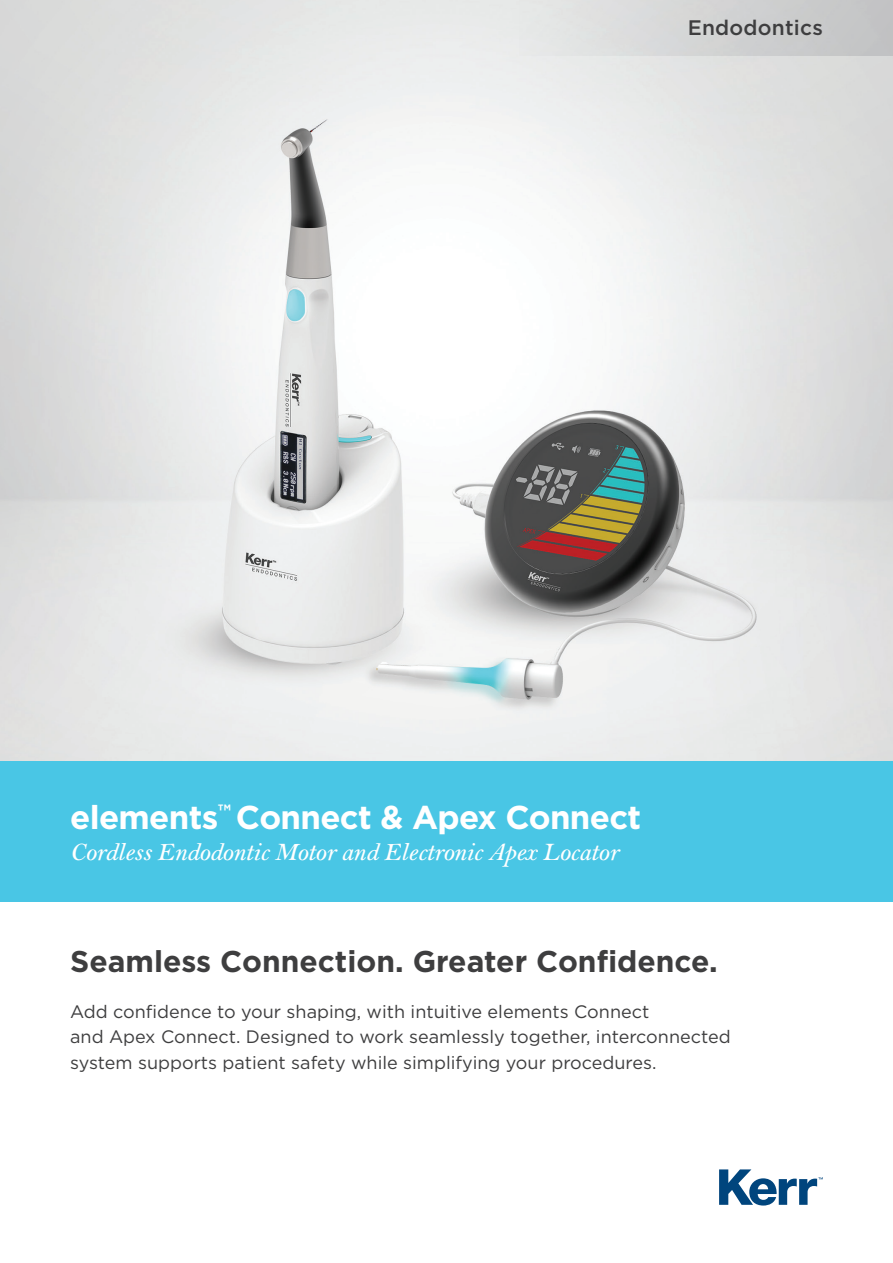
<style>
.page{position:relative;width:893px;height:1263px;background:#fff}
.page>*{position:absolute;margin:0;border:0;box-sizing:border-box;transform-origin:0 0}
.t1{font:700 33px "Gotham";letter-spacing:-.02em;color:#fff}
.t2{font:700 30px "Gotham";color:#3e3e3f}
.t3{font:italic 600 25.5px "Bell MT Std";letter-spacing:-.015em;color:#fff}
.t4{font:500 21px "Gotham";letter-spacing:.01em;color:#3e3e3f}
.t5{font:18px/25.5px "Gotham";color:#3e3e3f}
</style>
<div class="page">
<img style="left:0;top:0;width:893px;height:761px">
<div style="left:519px;top:0;width:374px;height:55px;background:linear-gradient(to right,#e7e8e8,#c1c1c2)"></div>
<div style="left:0;top:761px;width:893px;height:140px;background:#49c6e5"></div>
<svg style="left:719px;top:1169px;width:104px;height:36px"></svg>
<p class="t4" style="left:688px;top:14px;width:137px">Endodontics</p>
<p class="t1" style="left:70px;top:795px;width:573px">elements<sup>™</sup> Connect &amp; Apex Connect</p>
<p class="t3" style="left:70px;top:837px;width:550px">Cordless Endodontic Motor and Electronic Apex Locator</p>
<p class="t2" style="left:70px;top:941px;width:649px">Seamless Connection. Greater Confidence.</p>
<p class="t5" style="left:70px;top:998px;width:662px">Add confidence to your shaping, with intuitive elements Connect<br>and Apex Connect. Designed to work seamlessly together, interconnected system supports patient safety while simplifying your procedures.</p>
</div>
